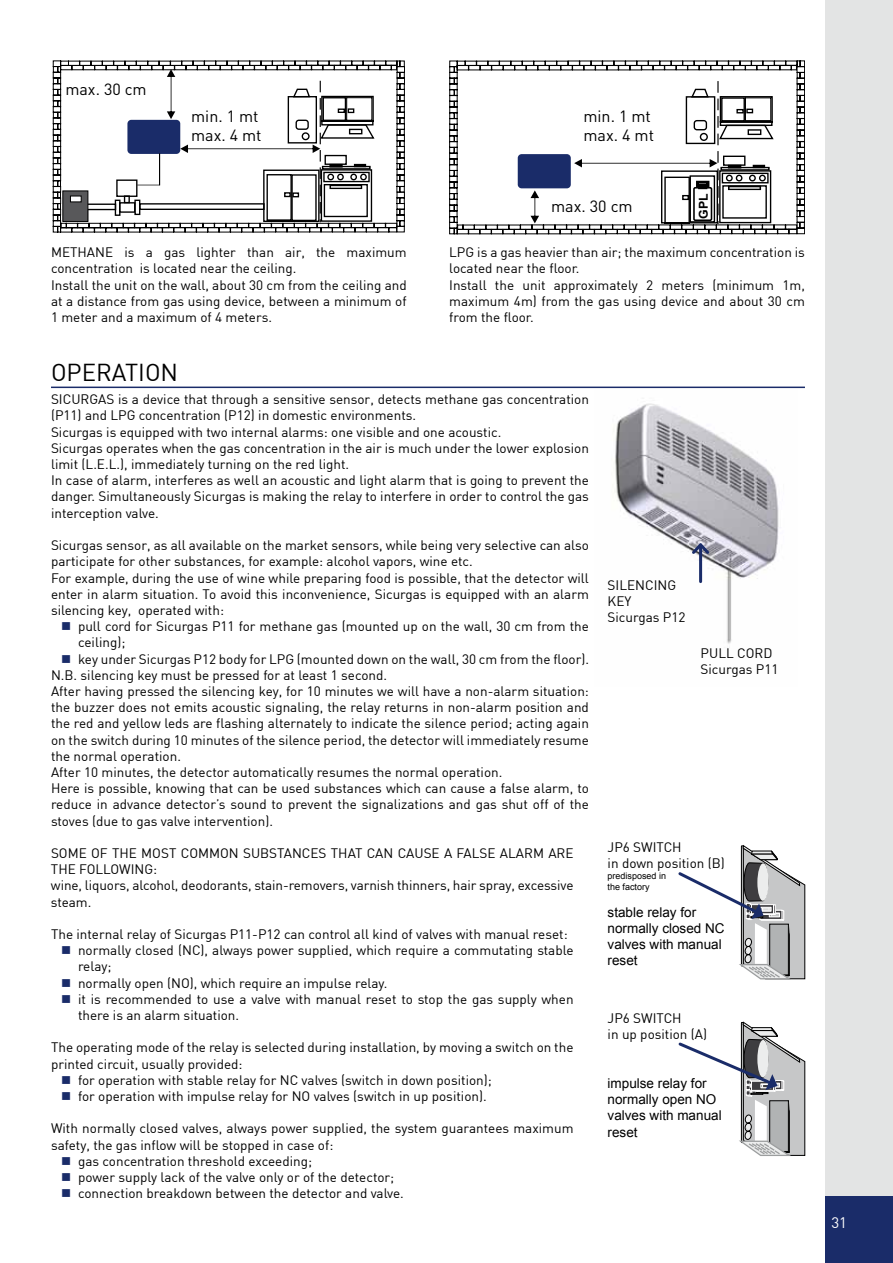
<style>
.page{position:relative;width:893px;height:1263px;background:#fff}
.page>*{position:absolute;margin:0;border:0;box-sizing:border-box;transform-origin:0 0}
.t1{font:24px "DIN";color:#000}
.t2{font:16.05px/19.2px "DIN";color:#000}
.t3{font:15px "DIN";color:#fff}
.t4{font:13.5px/16.2px "DIN";color:#000}
.t5{font:13.5px/16.2px "Arial";color:#000}
.t6{font:700 12.3px "Arial";color:#000}
.t7{font:9px/10.8px "Arial";color:#000}
</style>
<div class="page">
<div style="left:825px;top:0;width:68px;height:1263px;background:#e3e4e4"></div>
<div style="left:825px;top:1196px;width:68px;height:67px;background:#1a2c69"></div>
<hr style="left:51px;top:387px;width:754px;height:1px;background:#1a2c69">
<svg style="left:53px;top:61px;width:352px;height:171px"></svg>
<svg style="left:396px;top:191px;width:9px;height:41px"></svg>
<svg style="left:80px;top:69px;width:296px;height:154px"></svg>
<div style="left:63px;top:191px;width:25px;height:31px;background:#58585a;border:1px solid #000"></div>
<svg style="left:70px;top:196px;width:11px;height:6px"></svg>
<svg style="left:449px;top:61px;width:356px;height:173px"></svg>
<svg style="left:796px;top:193px;width:9px;height:41px"></svg>
<svg style="left:574px;top:81px;width:201px;height:144px"></svg>
<div style="left:518px;top:154px;width:53px;height:34px;background:#1a2c69;border-radius:4px"></div>
<img style="left:613px;top:403px;width:166px;height:241px">
<svg style="left:678px;top:845px;width:127px;height:135px"></svg>
<svg style="left:678px;top:1022px;width:127px;height:134px"></svg>
<hr style="left:699px;top:545px;width:3px;height:37px;background:#1a2c69">
<svg style="left:689px;top:540px;width:23px;height:17px"></svg>
<p class="t2" style="left:65px;top:80px;width:83px">max. 30 cm</p>
<p class="t2" style="left:191px;top:106px;width:72px">min. 1 mt max. 4 mt</p>
<p class="t2" style="left:583px;top:106px;width:72px">min. 1 mt max. 4 mt</p>
<p class="t2" style="left:551px;top:197px;width:83px">max. 30 cm</p>
<p class="t6" style="left:695px;top:219px;width:27px;rotate:-90deg">GPL</p>
<p class="t4" style="left:51px;top:244px;width:357px">MetHan E is a gas lighter than air, the maximum concentration is located near the ceiling.<br>Install the unit on the wall, about 30 cm from the ceiling and at a distance from gas using device, between a minimum of 1 meter and a maximum of 4 meters.</p>
<p class="t4" style="left:449px;top:244px;width:357px">LPG is a gas heavier than air; the maximum concentration is located near the floor.<br>Install the unit approximately 2 meters (minimum 1m, maximum 4m) from the gas using device and about 30 cm from the floor.</p>
<h1 class="t1" style="left:51px;top:357px;width:129px">OPERATION</h1>
<p class="t4" style="left:51px;top:391px;width:539px">SICURGAS is a device that through a sensitive sensor, detects methane gas concentration (P11) and LPG concentration (P12) in domestic environments.<br>Sicurgas is equipped with two internal alarms: one visible and one acoustic.<br>Sicurgas operates when the gas concentration in the air is much under the lower explosion limit (L.E.L.), immediately turning on the red light.<br>In case of alarm, interferes as well an acoustic and light alarm that is going to prevent the danger. Simultaneously Sicurgas is making the relay to interfere in order to control the gas interception valve.</p>
<p class="t4" style="left:51px;top:537px;width:539px">Sicurgas sensor, as all available on the market sensors, while being very selective can also participate for other substances, for example: alcohol vapors, wine etc.<br>For example, during the use of wine while preparing food is possible, that the detector will enter in alarm situation. To avoid this inconvenience, Sicurgas is equipped with an alarm silencing key, operated with:</p>
<p class="t4" style="left:78px;top:618px;width:512px">pull cord for Sicurgas P11 for methane gas (mounted up on the wall, 30 cm from the</p>
<p class="t4" style="left:78px;top:634px;width:49px">ceiling);</p>
<p class="t4" style="left:78px;top:650px;width:512px">key under Sicurgas P12 body for LPG (mounted down on the wall, 30 cm from the floor).</p>
<p class="t4" style="left:51px;top:666px;width:338px">N.B. silencing key must be pressed for at least 1 second.</p>
<p class="t4" style="left:51px;top:683px;width:539px">After having pressed the silencing key, for 10 minutes we will have a non-alarm situation:</p>
<p class="t4" style="left:51px;top:699px;width:539px">the buzzer does not emits acoustic signaling, the relay returns in non-alarm position and</p>
<p class="t4" style="left:51px;top:715px;width:539px">the red and yellow leds are flashing alternately to indicate the silence period; acting again</p>
<p class="t4" style="left:51px;top:731px;width:539px">on the switch during 10 minutes of the silence period, the detector will immediately resume</p>
<p class="t4" style="left:51px;top:747px;width:131px">the normal operation.</p>
<p class="t4" style="left:51px;top:764px;width:453px">After 10 minutes, the detector automatically resumes the normal operation.</p>
<p class="t4" style="left:51px;top:780px;width:539px">Here is possible, knowing that can be used substances which can cause a false alarm, to</p>
<p class="t4" style="left:51px;top:796px;width:539px">reduce in advance detector’s sound to prevent the signalizations and gas shut off of the</p>
<p class="t4" style="left:51px;top:812px;width:223px">stoves (due to gas valve intervention).</p>
<p class="t4" style="left:51px;top:845px;width:18px">Some</p>
<p class="t4" style="left:91px;top:845px;width:30px">of the</p>
<p class="t4" style="left:141px;top:845px;width:10px">most</p>
<p class="t4" style="left:181px;top:845px;width:11px">common</p>
<p class="t4" style="left:243px;top:845px;width:10px">substances</p>
<p class="t4" style="left:331px;top:845px;width:9px">that</p>
<p class="t4" style="left:367px;top:845px;width:10px">can</p>
<p class="t4" style="left:398px;top:845px;width:10px">cause</p>
<p class="t4" style="left:444px;top:845px;width:21px">a false</p>
<p class="t4" style="left:500px;top:845px;width:10px">alarm</p>
<p class="t4" style="left:548px;top:845px;width:10px">are</p>
<p class="t4" style="left:51px;top:861px;width:9px">the</p>
<p class="t4" style="left:79px;top:861px;width:9px">follo</p>
<p class="t4" style="left:51px;top:861px;width:524px;text-indent:68px">wing :<br>wine, liquors, alcohol, deodorants, stain-removers, varnish thinners, hair spray, excessive steam.</p>
<p class="t4" style="left:78px;top:926px;width:497px;text-indent:-27px">The internal relay of Sicurgas P11-P12 can control all kind of valves with manual reset: normally closed (NC), always power supplied, which require a commutating stable relay;<br>normally open (NO), which require an impulse relay.<br>it is recommended to use a valve with manual reset to stop the gas supply when there is an alarm situation.</p>
<p class="t4" style="left:51px;top:1039px;width:524px">The operating mode of the relay is selected during installation, by moving a switch on the</p>
<p class="t4" style="left:51px;top:1055px;width:193px">printed circuit, usually provided:</p>
<p class="t4" style="left:78px;top:1071px;width:415px">for operation with stable relay for NC valves (switch in down position);</p>
<p class="t4" style="left:78px;top:1088px;width:410px">for operation with impulse relay for NO valves (switch in up position).</p>
<p class="t4" style="left:51px;top:1120px;width:524px">With normally closed valves, always power supplied, the system guarantees maximum</p>
<p class="t4" style="left:51px;top:1136px;width:284px">safety, the gas inflow will be stopped in case of:</p>
<p class="t4" style="left:78px;top:1152px;width:236px">gas concentration threshold exceeding;</p>
<p class="t4" style="left:78px;top:1169px;width:318px">power supply lack of the valve only or of the detector;</p>
<p class="t4" style="left:78px;top:1185px;width:327px">connection breakdown between the detector and valve.</p>
<p class="t4" style="left:608px;top:577px;width:79px">SILENCING<br>KEY<br>Sicurgas P12</p>
<p class="t4" style="left:701px;top:645px;width:79px">PULL CORD<br>Sicurgas P11</p>
<p class="t4" style="left:608px;top:839px;width:119px">JP6 SWITCH<br>in down position (B)</p>
<p class="t7" style="left:608px;top:870px;width:60px">predisposed in the factory</p>
<p class="t5" style="left:608px;top:904px;width:119px">stable relay for normally closed NC valves with manual reset</p>
<p class="t4" style="left:608px;top:1010px;width:101px">JP6 SWITCH<br>in up position (A)</p>
<p class="t5" style="left:608px;top:1075px;width:116px">impulse relay for normally open NO valves with manual reset</p>
<p class="t3" style="left:831px;top:1213px;width:17px">31</p>
</div>
